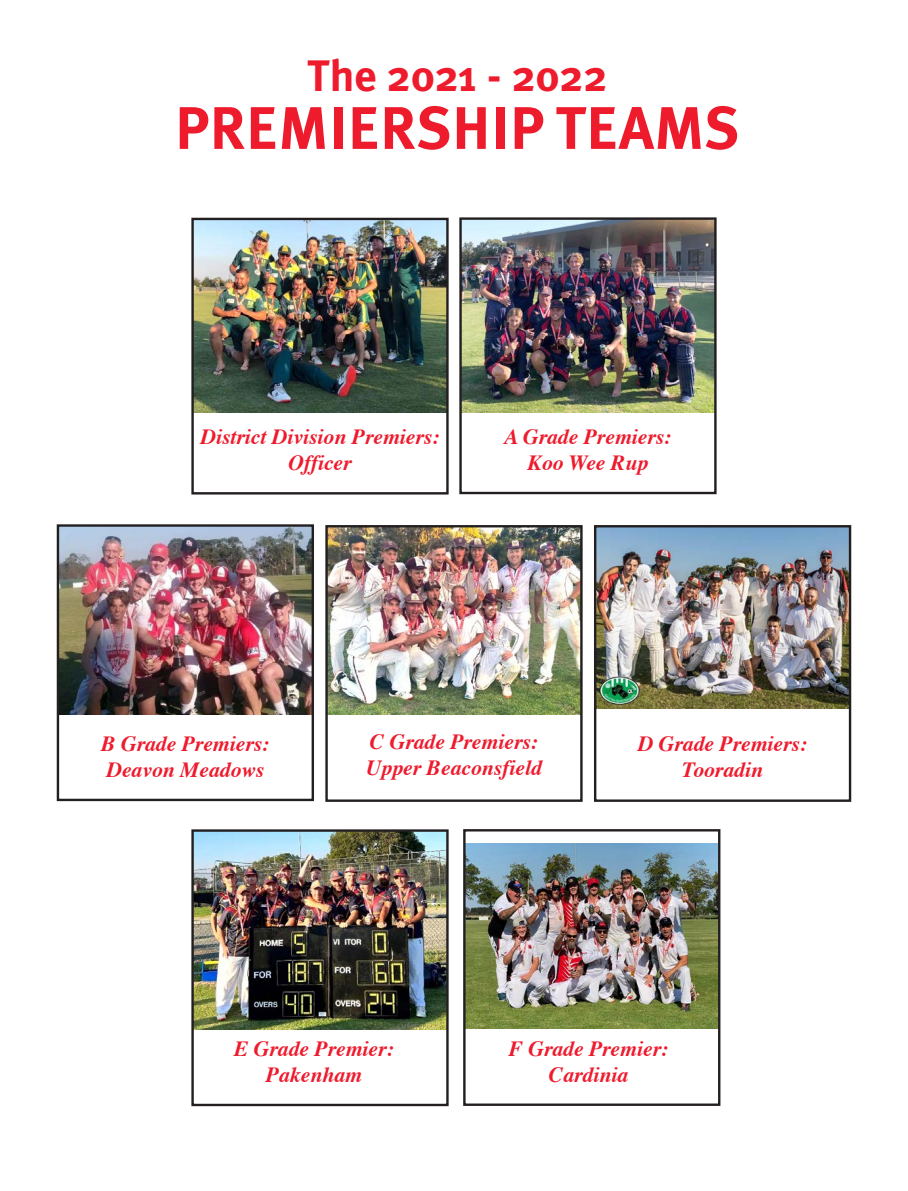
<style>
.page{position:relative;width:908px;height:1191px;background:#fff}
.page>*{position:absolute;margin:0;border:0;box-sizing:border-box;transform-origin:0 0}
.t1{font:700 60px "Meta Plus";color:#ee1b2d}
.t2{font:700 44px "Meta Plus";color:#ee1b2d}
.t3{font:italic 700 21.6px/26px "Times";color:#ee1b2d;text-align:center}
</style>
<div class="page">
<img style="left:466px;top:843px;width:251px;height:185px">
<div style="left:463px;top:829px;width:257px;height:277px;border:2px solid #231f20"></div>
<img style="left:194px;top:832px;width:251px;height:197px">
<div style="left:191px;top:829px;width:257px;height:277px;border:2px solid #231f20"></div>
<img style="left:60px;top:527px;width:251px;height:187px">
<div style="left:57px;top:524px;width:257px;height:277px;border:2px solid #231f20"></div>
<img style="left:328px;top:528px;width:251px;height:186px">
<div style="left:325px;top:525px;width:257px;height:277px;border:2px solid #231f20"></div>
<img style="left:596px;top:528px;width:251px;height:180px">
<div style="left:593px;top:525px;width:257px;height:277px;border:2px solid #231f20"></div>
<img style="left:462px;top:220px;width:251px;height:192px">
<div style="left:459px;top:217px;width:257px;height:277px;border:2px solid #231f20"></div>
<img style="left:194px;top:221px;width:251px;height:191px">
<div style="left:191px;top:218px;width:257px;height:276px;border:2px solid #231f20"></div>
<h2 class="t2" style="left:307px;top:50px;width:301px">The 2021 - 2022</h2>
<h1 class="t1" style="left:175px;top:93px;width:566px">PREMIERSHIP TEAMS</h1>
<p class="t3" style="left:200px;top:422px;width:240px">District Division Premiers:<br>Officer</p>
<p class="t3" style="left:504px;top:421px;width:168px">A Grade Premiers:<br>Koo Wee Rup</p>
<p class="t3" style="left:101px;top:728px;width:169px;text-align:left">B Grade Premiers:<br>Deavon Meadows</p>
<p class="t3" style="left:366px;top:727px;width:177px;text-align:left">C Grade Premiers:<br>Upper Beaconsfield</p>
<p class="t3" style="left:637px;top:729px;width:171px">D Grade Premiers:<br>Tooradin</p>
<p class="t3" style="left:234px;top:1033px;width:161px">E Grade Premier:<br>Pakenham</p>
<p class="t3" style="left:508px;top:1033px;width:161px">F Grade Premier:<br>Cardinia</p>
</div>
